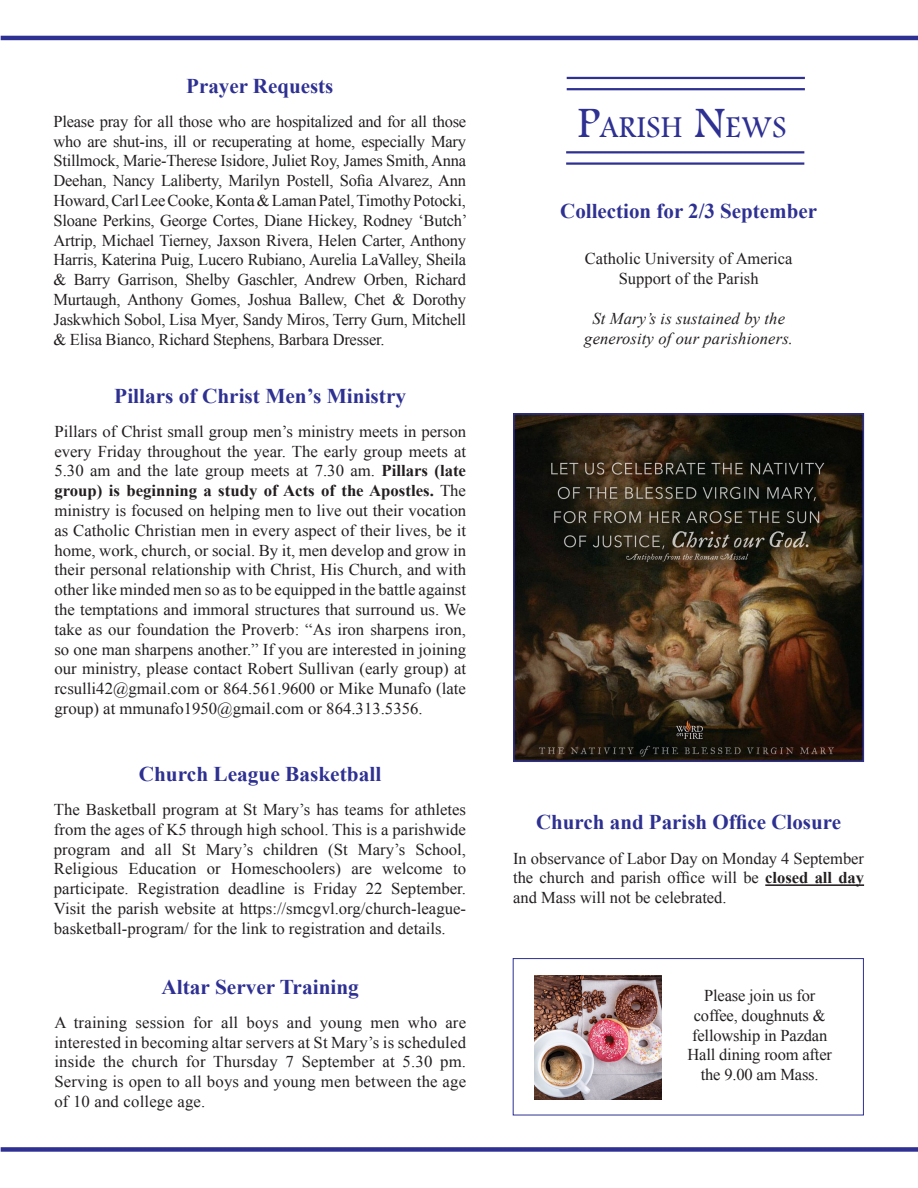
<style>
.page{position:relative;width:918px;height:1188px;background:#fff}
.page>*{position:absolute;margin:0;border:0;box-sizing:border-box;transform-origin:0 0}
.t1{font:31.5px "Footlight MT Light";letter-spacing:.015em;color:#2e3092}
.Paragraph_Style_1{font:700 21px "Times New Roman";color:#2e3092}
.Paragraph_Style_1-2{font:16.5px/19.8px "Times New Roman";color:#231f20;text-align:justify}
.Paragraph_Style_1-3{font:italic 16.5px "Times New Roman";letter-spacing:.01em;color:#231f20}
.s1{font-weight:700}
.s2{font-size:45px}
</style>
<div class="page">
<hr style="left:1px;top:36px;width:917px;height:4px;background:#2e3092">
<div style="left:1px;top:1147px;width:917px;height:5px;background:#2e3092"></div>
<hr style="left:567px;top:77px;width:238px;height:2px;background:#2e3092">
<hr style="left:567px;top:88px;width:238px;height:2px;background:#2e3092">
<hr style="left:566px;top:151px;width:238px;height:2px;background:#2e3092">
<hr style="left:566px;top:162px;width:238px;height:3px;background:#2e3092">
<img style="left:516px;top:416px;width:345px;height:343px">
<div style="left:513px;top:413px;width:351px;height:349px;border:2px solid #2e3092"></div>
<div style="left:513px;top:958px;width:351px;height:157px;border:1px solid #2e3092"></div>
<img style="left:534px;top:975px;width:127px;height:125px">
<hr style="left:765px;top:884px;width:99px;height:2px;background:#231f20">
<p class="Paragraph_Style_1" style="left:186px;top:71px;width:149px">Prayer Requests</p>
<p class="Paragraph_Style_1-2" style="left:54px;top:111px;width:415px">Please pray for all those who are hospitalized and for all those who are shut-ins, ill or recuperating at home, especially Mary Stillmock, Marie-Therese Isidore, Juliet Roy, James Smith, Anna Deehan, Nancy Laliberty, Marilyn Postell, Sofia Alvarez, Ann Howard, Carl Lee Cooke, Konta &amp; Laman Patel, Timothy Potocki, Sloane Perkins, George Cortes, Diane Hickey, Rodney ‘Butch’ Artrip, Michael Tierney, Jaxson Rivera, Helen Carter, Anthony Harris, Katerina Puig, Lucero Rubiano, Aurelia LaValley, Sheila &amp; Barry Garrison, Shelby Gaschler, Andrew Orben, Richard Murtaugh, Anthony Gomes, Joshua Ballew, Chet &amp; Dorothy Jaskwhich Sobol, Lisa Myer, Sandy Miros, Terry Gurn, Mitchell &amp; Elisa Bianco, Richard Stephens, Barbara Dresser.</p>
<p class="Paragraph_Style_1" style="left:114px;top:381px;width:293px">Pillars of Christ Men’s Ministry</p>
<p class="Paragraph_Style_1-2" style="left:54px;top:421px;width:413px">Pillars of Christ small group men’s ministry meets in person every Friday throughout the year. The early group meets at 5.30 am and the late group meets at 7.30 am. <span class="s1">Pillars (late group) is beginning a study of Acts of the Apostles.</span> The ministry is focused on helping men to live out their vocation as Catholic Christian men in every aspect of their lives, be it home, work, church, or social. By it, men develop and grow in their personal relationship with Christ, His Church, and with other like minded men so as to be equipped in the battle against the temptations and immoral structures that surround us. We take as our foundation the Proverb: “As iron sharpens iron, so one man sharpens another.” If you are interested in joining our ministry, please contact Robert Sullivan (early group) at rcsulli42@gmail.com or 864.561.9600 or Mike Munafo (late group) at mmunafo1950@gmail.com or 864.313.5356.</p>
<p class="Paragraph_Style_1" style="left:139px;top:759px;width:244px">Church League Basketball</p>
<p class="Paragraph_Style_1-2" style="left:54px;top:799px;width:414px">The Basketball program at St Mary’s has teams for athletes from the ages of K5 through high school. This is a parishwide program and all St Mary’s children (St Mary’s School, Religious Education or Homeschoolers) are welcome to participate. Registration deadline is Friday 22 September.<br>Visit the parish website at https://smcgvl.org/church-league&shy;basketball-program/ for the link to registration and details.</p>
<p class="Paragraph_Style_1" style="left:162px;top:972px;width:199px">Altar Server Training</p>
<p class="Paragraph_Style_1-2" style="left:54px;top:1012px;width:413px">A training session for all boys and young men who are interested in becoming altar servers at St Mary’s is scheduled inside the church for Thursday 7 September at 5.30 pm.<br>Serving is open to all boys and young men between the age of 10 and college age.</p>
<p class="t1" style="left:577px;top:108px;width:210px"><span class="s2">P</span>ARISH <span class="s2">N</span>EWS</p>
<p class="Paragraph_Style_1" style="left:560px;top:196px;width:258px">Collection for 2/3 September</p>
<p class="Paragraph_Style_1-2" style="left:585px;top:249px;width:209px">Catholic University of America</p>
<p class="Paragraph_Style_1-2" style="left:619px;top:268px;width:141px">Support of the Parish</p>
<p class="Paragraph_Style_1-3" style="left:592px;top:307px;width:194px">St Mary’s is sustained by the</p>
<p class="Paragraph_Style_1-3" style="left:584px;top:327px;width:210px">generosity of our parishioners.</p>
<p class="Paragraph_Style_1" style="left:536px;top:808px;width:306px">Church and Parish Office Closure</p>
<p class="Paragraph_Style_1-2" style="left:513px;top:848px;width:352px">In observance of Labor Day on Monday 4 September the church and parish office will be <span class="s1">closed all day </span>and Mass will not be celebrated.</p>
<p class="Paragraph_Style_1-2" style="left:687px;top:985px;width:146px;text-align:center">Please join us for coffee, doughnuts &amp; fellowship in Pazdan<br>Hall dining room after the 9.00 am Mass.</p>
</div>
